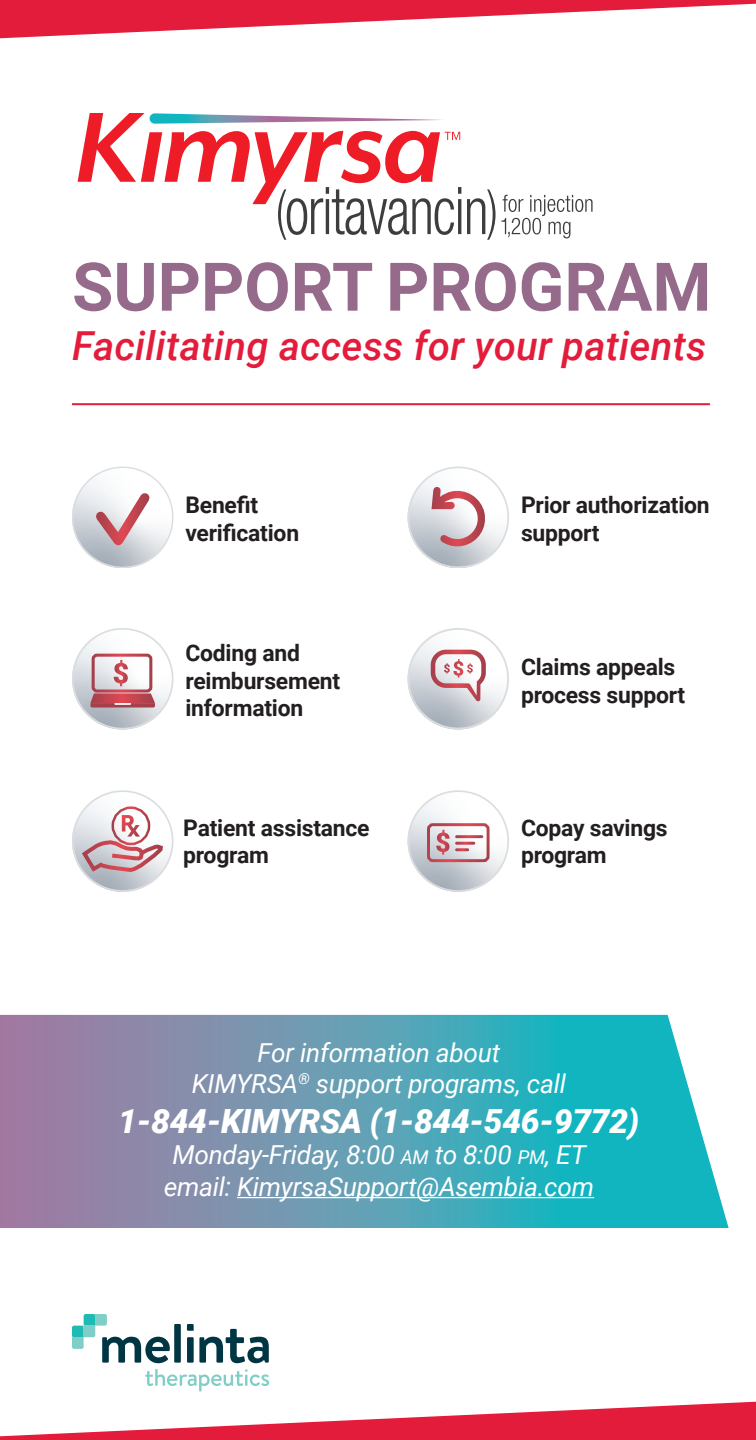
<style>
.page{position:relative;width:756px;height:1440px;background:#fff}
.page>*{position:absolute;margin:0;border:0;box-sizing:border-box;transform-origin:0 0}
.t1{font:700 67.2px "Roboto";color:#966a8b}
.t2{font:italic 500 40px "Roboto";letter-spacing:.005em;color:#e41c3b}
.Footnotes{font:italic 900 33.2px "Roboto";letter-spacing:-.01em;color:#fff}
.Footnotes-2{font:italic 26.2px/31.4px "Roboto";letter-spacing:-.01em;color:#fff;text-align:center}
.Footnotes-3{font:700 23px/27.6px "Roboto";letter-spacing:-.01em;color:#231f20}
.s1{font-size:19px}
</style>
<div class="page">
<svg style="left:0;top:1402px;width:756px;height:38px"></svg>
<svg style="left:0;top:0;width:756px;height:38px"></svg>
<svg style="left:0;top:1015px;width:729px;height:213px;background:#61a1b6"></svg>
<svg style="left:78px;top:113px;width:383px;height:127px"></svg>
<svg style="left:467px;top:189px;width:126px;height:51px"></svg>
<hr style="left:72px;top:403px;width:638px;height:2px;background:#e41c3b">
<svg style="left:72px;top:467px;width:101px;height:101px"></svg>
<svg style="left:408px;top:467px;width:101px;height:101px"></svg>
<svg style="left:72px;top:628px;width:101px;height:101px"></svg>
<svg style="left:408px;top:628px;width:101px;height:101px"></svg>
<svg style="left:408px;top:790px;width:101px;height:102px"></svg>
<svg style="left:72px;top:790px;width:101px;height:102px"></svg>
<div style="left:174px;top:1324px;width:7px;height:39px;background:#003543"></div>
<svg style="left:145px;top:1369px;width:124px;height:22px"></svg>
<svg style="left:187px;top:1324px;width:82px;height:39px"></svg>
<svg style="left:72px;top:1314px;width:98px;height:49px"></svg>
<hr style="left:237px;top:1197px;width:357px;height:1px;background:#fff">
<p class="t1" style="left:72px;top:240px;width:641px">SUPPORT PROGRAM</p>
<p class="t2" style="left:72px;top:318px;width:636px">Facilitating access for your patients</p>
<p class="Footnotes-3" style="left:185px;top:490px;width:115px">Benefit verification</p>
<p class="Footnotes-3" style="left:521px;top:490px;width:190px">Prior authorization support</p>
<p class="Footnotes-3" style="left:185px;top:638px;width:156px">Coding and reimbursement information</p>
<p class="Footnotes-3" style="left:183px;top:813px;width:188px">Patient assistance program</p>
<p class="Footnotes-3" style="left:521px;top:652px;width:166px">Claims appeals process support</p>
<p class="Footnotes-3" style="left:521px;top:813px;width:148px">Copay savings program</p>
<p class="Footnotes-2" style="left:192px;top:1036px;width:376px">For information about<br>KIMYRSA<sup>®</sup> support programs, call</p>
<p class="Footnotes" style="left:118px;top:1098px;width:523px">1-844-KIMYRSA (1-844-546-9772)</p>
<p class="Footnotes-2" style="left:172px;top:1138px;width:415px">Monday-Friday, 8:00 <span class="s1">AM</span> to 8:00 <span class="s1">PM</span>, ET</p>
<p class="Footnotes-2" style="left:164px;top:1170px;width:432px">email: KimyrsaSupport@Asembia.com</p>
</div>
